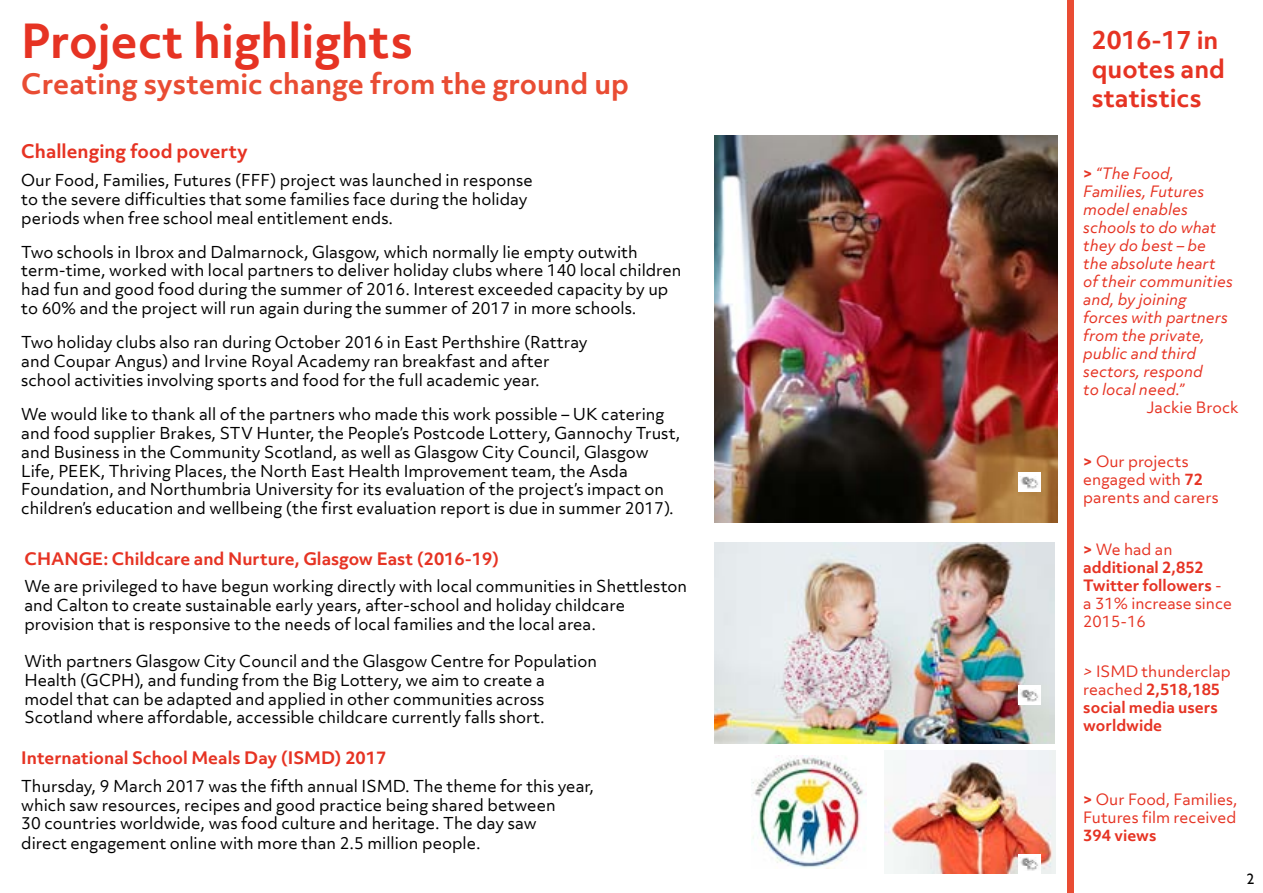
<style>
.page{position:relative;width:1263px;height:893px;background:#fff}
.page>*{position:absolute;margin:0;border:0;box-sizing:border-box;transform-origin:0 0}
.t1{font:700 45px "Objektiv Mk 3";color:#e63323}
.t2{font:700 27px "Objektiv Mk 3";color:#e94c33}
.t3{font:700 24px/28.8px "Objektiv Mk 3";color:#e63323}
.t4{font:700 18px "Objektiv Mk 3";color:#e63323}
.t5{font:700 16.5px "Objektiv Mk 3";color:#e63323}
.t6{font:15.75px/18.9px "Objektiv Mk 3";color:#000}
.t7{font:italic 15px/18px "Objektiv Mk 3";color:#e63323}
.t8{font:700 15px/18px "Objektiv Mk 3";color:#e63323}
.t9{font:15px/18px "Objektiv Mk 3";color:#e63323}
.t10{font:15px "Gill Sans";color:#000}
.s1{font-weight:700;font-style:normal}
.s2{font-weight:700}
.s3{font-weight:400}
.s4{font-weight:400;font-style:italic}
</style>
<div class="page">
<img style="left:714px;top:135px;width:344px;height:387px">
<img style="left:714px;top:543px;width:340px;height:201px">
<div style="left:1067px;top:0;width:7px;height:893px;background:#e94c33"></div>
<img style="left:751px;top:755px;width:115px;height:114px">
<img style="left:884px;top:751px;width:171px;height:122px">
<img style="left:1019px;top:473px;width:21px;height:19px">
<img style="left:1019px;top:686px;width:21px;height:19px">
<img style="left:1019px;top:854px;width:21px;height:19px">
<h1 class="t1" style="left:21px;top:9px;width:393px">Project highlights</h1>
<h2 class="t2" style="left:21px;top:64px;width:609px">Creating systemic change from the ground up</h2>
<p class="t4" style="left:21px;top:139px;width:228px">Challenging food poverty</p>
<p class="t6" style="left:21px;top:170px;width:513px">Our Food, Families, Futures (FFF) project was launched in response to the severe difficulties that some families face during the holiday periods when free school meal entitlement ends.</p>
<p class="t6" style="left:21px;top:242px;width:662px">Two schools in Ibrox and Dalmarnock, Glasgow, which normally lie empty outwith term-time, worked with local partners to deliver holiday clubs where 140 local children had fun and good food during the summer of 2016. Interest exceeded capacity by up to 60% and the project will run again during the summer of 2017 in more schools.</p>
<p class="t6" style="left:21px;top:333px;width:568px">Two holiday clubs also ran during October 2016 in East Perthshire (Rattray and Coupar Angus) and Irvine Royal Academy ran breakfast and after school activities involving sports and food for the full academic year.</p>
<p class="t6" style="left:21px;top:404px;width:661px">We would like to thank all of the partners who made this work possible – UK catering and food supplier Brakes, STV Hunter, the People’s Postcode Lottery, Gannochy Trust, and Business in the Community Scotland, as well as Glasgow City Council, Glasgow Life, PEEK, Thriving Places, the North East Health Improvement team, the Asda Foundation, and Northumbria University for its evaluation of the project’s impact on children’s education and wellbeing (the first evaluation report is due in summer 2017).</p>
<p class="t5" style="left:24px;top:547px;width:476px">CHANGE: Childcare and Nurture, Glasgow East (2016-19)</p>
<p class="t6" style="left:24px;top:576px;width:664px">We are privileged to have begun working directly with local communities in Shettleston and Calton to create sustainable early years, after-school and holiday childcare provision that is responsive to the needs of local families and the local area.</p>
<p class="t6" style="left:24px;top:651px;width:574px">With partners Glasgow City Council and the Glasgow Centre for Population Health (GCPH), and funding from the Big Lottery, we aim to create a model that can be adapted and applied in other communities across Scotland where affordable, accessible childcare currently falls short.</p>
<p class="t5" style="left:21px;top:746px;width:366px">International School Meals Day (ISMD) 2017</p>
<p class="t6" style="left:21px;top:776px;width:574px">Thursday, 9 March 2017 was the fifth annual ISMD. The theme for this year, which saw resources, recipes and good practice being shared between<br>30 countries worldwide, was food culture and heritage. The day saw<br>direct engagement online with more than 2.5 million people.</p>
<h3 class="t3" style="left:1092px;top:25px;width:135px">2016-17 in quotes and statistics</h3>
<p class="t7" style="left:1083px;top:164px;width:151px"><span class="s1">&gt;</span> “The Food,<br>Families, Futures model enables schools to do what they do best – be the absolute heart of their communities and, by joining forces with partners from the private, public and third sectors, respond<br>to local need.”</p>
<p class="t9" style="left:1146px;top:398px;width:94px">Jackie Brock</p>
<p class="t9" style="left:1083px;top:452px;width:137px"><span class="s2">&gt;</span> Our projects engaged with <span class="s2">72 </span>parents and carers</p>
<p class="t8" style="left:1083px;top:540px;width:150px">&gt; <span class="s3">We had an </span>additional 2,852<br>Twitter followers <span class="s3">- a 31% increase since<br>2015-16</span></p>
<p class="t8" style="left:1083px;top:662px;width:149px"><span class="s4">&gt;</span> <span class="s3">ISMD thunderclap reached</span> 2,518,185 social media users worldwide</p>
<p class="t9" style="left:1083px;top:791px;width:156px"><span class="s2">&gt;</span> Our Food, Families,<br>Futures film received</p>
<p class="t8" style="left:1083px;top:826px;width:75px">394 views</p>
<p class="t10" style="left:1247px;top:870px;width:9px">2</p>
</div>
